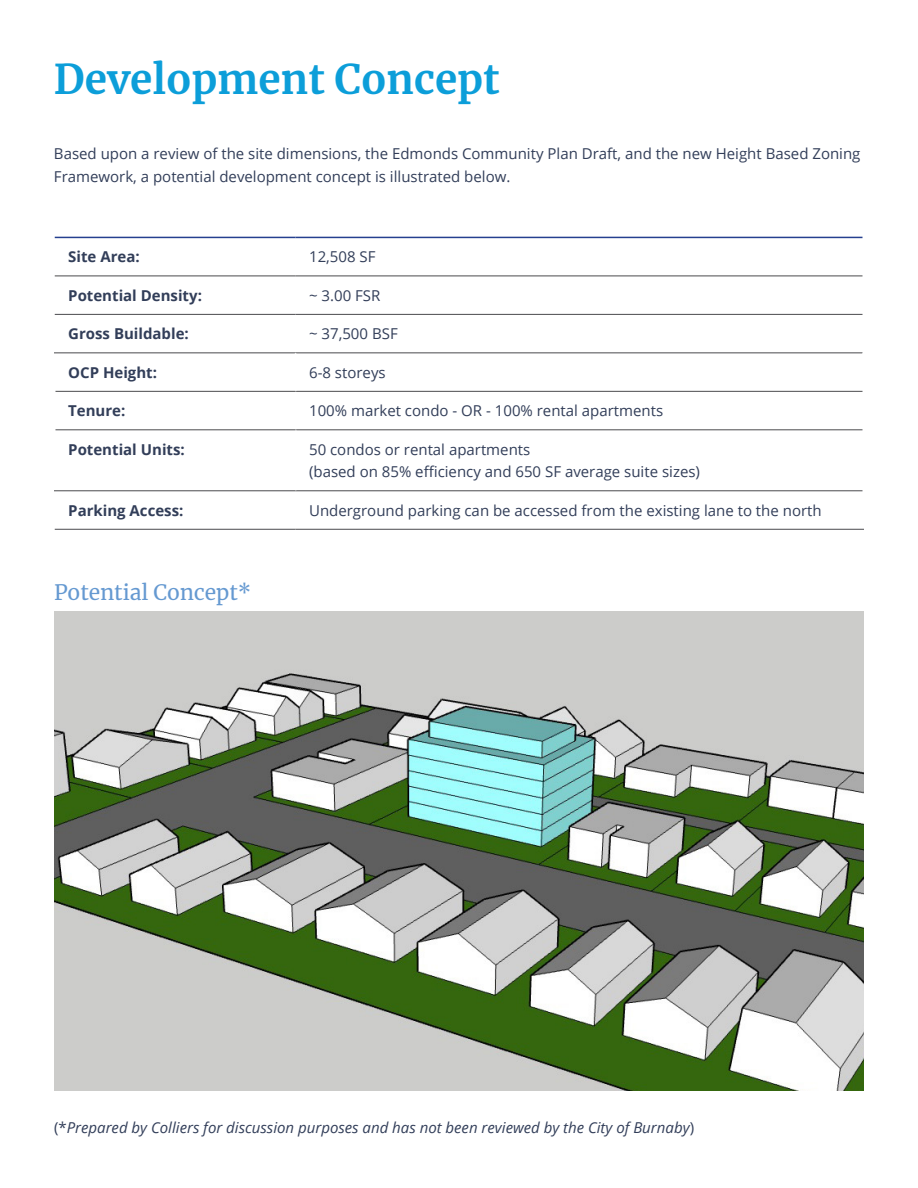
<style>
.page{position:relative;width:918px;height:1188px;background:#fff}
.page>*{position:absolute;margin:0;border:0;box-sizing:border-box;transform-origin:0 0}
.t1{font:700 40.5px "Merriweather";color:#0c9ed9}
.Pull_Quote_or_Sentence_Highlight__Merriw{font:21px "Merriweather";color:#6599d1}
.t2{font:15px/22.5px "Open Sans";color:#323e59}
.t3{font:700 15px "Open Sans";color:#323e59}
.t4{font:italic 15px "Open Sans";color:#323e59}
.s1{font-style:normal}
</style>
<div class="page">
<hr style="left:55px;top:237px;width:241px;height:1px;background:#25408f">
<hr style="left:296px;top:237px;width:566px;height:1px;background:#25408f">
<hr style="left:55px;top:276px;width:241px;height:1px;background:#4a4a4d">
<hr style="left:296px;top:276px;width:566px;height:1px;background:#4a4a4d">
<hr style="left:55px;top:314px;width:241px;height:1px;background:#4a4a4d">
<hr style="left:296px;top:314px;width:566px;height:1px;background:#4a4a4d">
<hr style="left:296px;top:352px;width:566px;height:1px;background:#4a4a4d">
<hr style="left:55px;top:529px;width:241px;height:1px;background:#4a4a4d">
<hr style="left:296px;top:529px;width:568px;height:1px;background:#4a4a4d">
<hr style="left:296px;top:391px;width:566px;height:1px;background:#4a4a4d">
<hr style="left:296px;top:429px;width:566px;height:1px;background:#4a4a4d">
<hr style="left:296px;top:490px;width:566px;height:1px;background:#4a4a4d">
<hr style="left:54px;top:352px;width:242px;height:1px;background:#4a4a4d">
<hr style="left:56px;top:391px;width:240px;height:1px;background:#4a4a4d">
<hr style="left:56px;top:429px;width:240px;height:1px;background:#4a4a4d">
<hr style="left:54px;top:490px;width:242px;height:1px;background:#4a4a4d">
<img style="left:54px;top:611px;width:810px;height:480px">
<p class="t1" style="left:54px;top:51px;width:447px">Development Concept</p>
<p class="t2" style="left:54px;top:142px;width:808px">Based upon a review of the site dimensions, the Edmonds Community Plan Draft, and the new Height Based Zoning<br>Framework, a potential development concept is illustrated below.</p>
<p class="t3" style="left:68px;top:246px;width:73px">Site Area:</p>
<p class="t2" style="left:309px;top:245px;width:68px">12,508 SF</p>
<p class="t3" style="left:68px;top:285px;width:135px">Potential Density:</p>
<p class="t2" style="left:309px;top:284px;width:73px">~ 3.00 FSR</p>
<p class="t3" style="left:68px;top:323px;width:122px">Gross Buildable:</p>
<p class="t2" style="left:309px;top:322px;width:90px">~ 37,500 BSF</p>
<p class="t3" style="left:68px;top:362px;width:90px">OCP Height:</p>
<p class="t2" style="left:309px;top:361px;width:78px">6-8 storeys</p>
<p class="t3" style="left:68px;top:400px;width:59px">Tenure:</p>
<p class="t2" style="left:309px;top:399px;width:356px">100% market condo - OR - 100% rental apartments</p>
<p class="t3" style="left:68px;top:439px;width:118px">Potential Units:</p>
<p class="t2" style="left:309px;top:438px;width:392px">50 condos or rental apartments<br>(based on 85% efficiency and 650 SF average suite sizes)</p>
<p class="t3" style="left:68px;top:500px;width:117px">Parking Access:</p>
<p class="t2" style="left:309px;top:499px;width:514px">Underground parking can be accessed from the existing lane to the north</p>
<p class="Pull_Quote_or_Sentence_Highlight__Merriw" style="left:54px;top:578px;width:199px">Potential Concept*</p>
<p class="t4" style="left:54px;top:1117px;width:642px"><span class="s1">(*</span>Prepared by Colliers for discussion purposes and has not been reviewed by the City of Burnaby<span class="s1">)</span></p>
</div>
